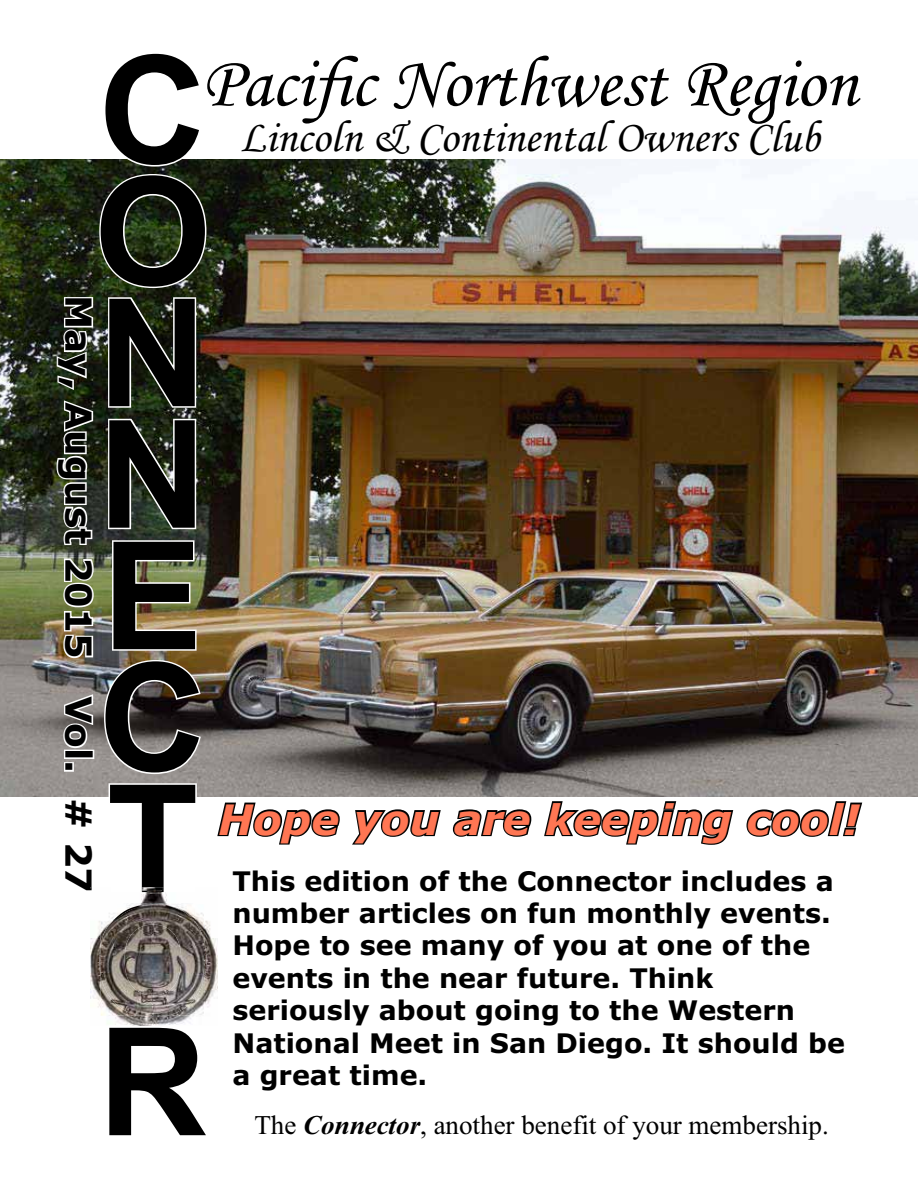
<style>
.page{position:relative;width:918px;height:1188px;background:#fff}
.page>*{position:absolute;margin:0;border:0;box-sizing:border-box;transform-origin:0 0}
.t1{font:700 150px/121.5px "Arial";color:#000;text-align:justify}
.t2{font:72px "Monotype Corsiva";color:#000}
.t3{font:45px "Monotype Corsiva";color:#000}
.t4{font:italic 700 42px "Verdana";color:#ff7653}
.t5{font:700 36px "Verdana";color:#000}
.t6{font:700 27px/32.4px "Verdana";color:#000}
.t7{font:27px "Times New Roman";color:#000}
.s1{font-weight:700;font-style:italic}
</style>
<div class="page">
<img style="left:0;top:159px;width:918px;height:637px">
<svg style="left:217px;top:802px;width:123px;height:43px"></svg>
<svg style="left:352px;top:809px;width:89px;height:36px"></svg>
<svg style="left:452px;top:809px;width:80px;height:28px"></svg>
<svg style="left:544px;top:801px;width:190px;height:44px"></svg>
<svg style="left:746px;top:801px;width:117px;height:36px"></svg>
<svg style="left:55px;top:296px;width:43px;height:96px"></svg>
<svg style="left:55px;top:398px;width:41px;height:149px"></svg>
<img style="left:61px;top:557px;width:35px;height:103px">
<svg style="left:62px;top:692px;width:34px;height:81px"></svg>
<svg style="left:98px;top:159px;width:110px;height:131px;background:#3b4632"></svg>
<svg style="left:107px;top:296px;width:91px;height:113px;background:#43493b"></svg>
<svg style="left:107px;top:417px;width:91px;height:114px;background:#50584b"></svg>
<img style="left:111px;top:539px;width:87px;height:113px">
<img style="left:103px;top:658px;width:100px;height:118px">
<svg style="left:109px;top:783px;width:88px;height:14px"></svg>
<img style="left:90px;top:893px;width:128px;height:133px">
<img style="left:140px;top:892px;width:25px;height:2px">
<img style="left:141px;top:887px;width:23px;height:5px">
<img style="left:99px;top:903px;width:107px;height:114px">
<img style="left:101px;top:904px;width:104px;height:112px">
<h1 class="t1" style="left:94px;top:51px;width:118px">C O N N E C T</h1>
<h2 class="t2" style="left:202px;top:38px;width:657px">Pacific Northwest Region</h2>
<h3 class="t3" style="left:239px;top:109px;width:582px">Lincoln &amp; Continental Owners Club</h3>
<h3 class="t5" style="left:93px;top:295px;width:599px;rotate:90deg">May, August 2015 Vol. # 27</h3>
<h3 class="t4" style="left:218px;top:796px;width:644px">Hope you are keeping cool!</h3>
<p class="t6" style="left:233px;top:867px;width:614px">This edition of the Connector includes a number articles on fun monthly events.<br>Hope to see many of you at one of the events in the near future. Think seriously about going to the Western National Meet in San Diego. It should be a great time.</p>
<h1 class="t1" style="left:98px;top:1023px;width:110px">R</h1>
<p class="t7" style="left:254px;top:1115px;width:576px">The <span class="s1">Connector</span>, another benefit of your membership.</p>
</div>
